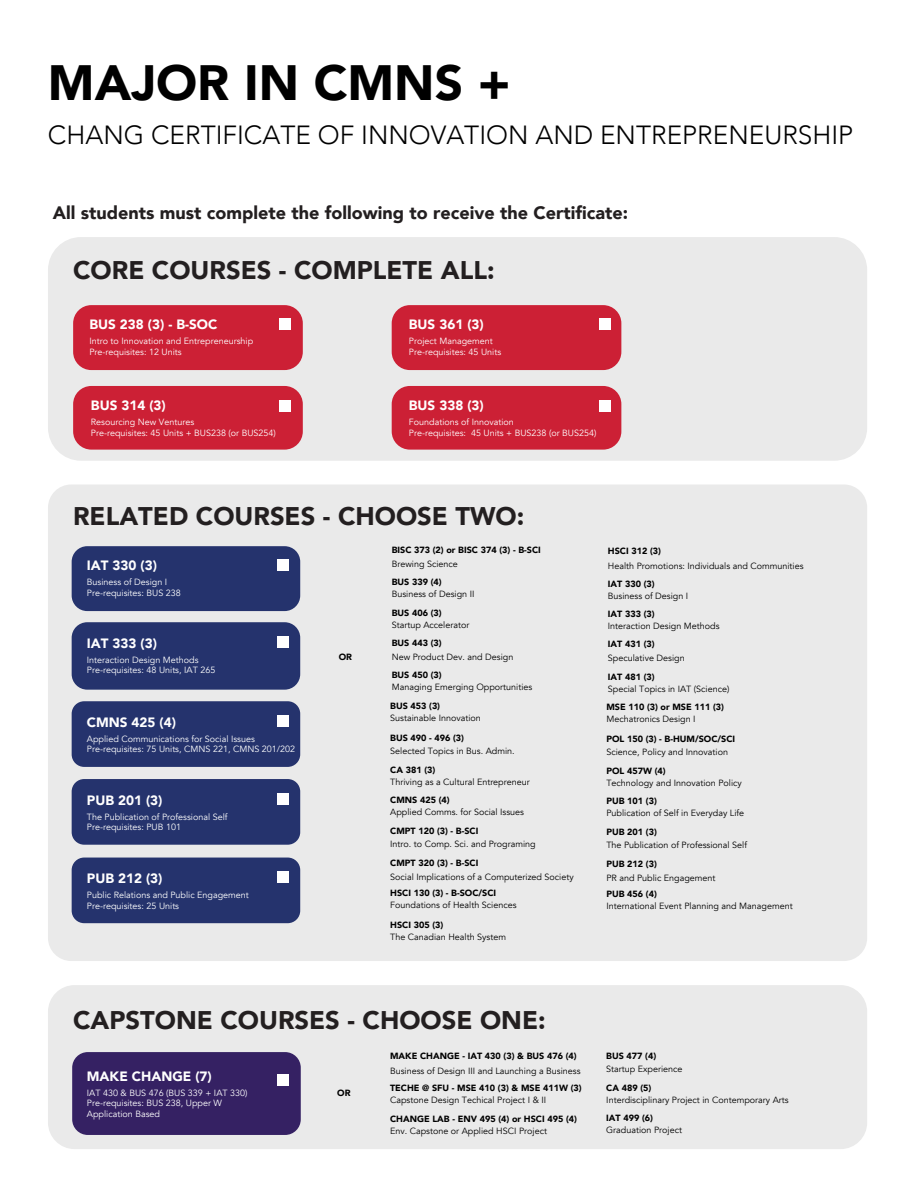
<style>
.page{position:relative;width:918px;height:1188px;background:#fff}
.page>*{position:absolute;margin:0;border:0;box-sizing:border-box;transform-origin:0 0}
.t1{font:900 49.5px "Avenir";color:#000}
.t2{font:300 26.25px "Avenir";color:#000}
.t3{font:900 25.5px "Avenir";color:#231f20}
.t4{font:900 18px "Avenir";color:#231f20}
.t5{font:900 13.5px "Avenir";color:#fff}
.t6{font:9px "Avenir";color:#000}
.t7{font:9px/10.5px "Avenir";color:#fff}
.t8{font:900 9px "Avenir";color:#000}
</style>
<div class="page">
<div style="left:48px;top:985px;width:819px;height:164px;background:#eaeaea;border-radius:27px"></div>
<div style="left:48px;top:485px;width:819px;height:476px;background:#eaeaea;border-radius:23px"></div>
<div style="left:48px;top:237px;width:819px;height:224px;background:#eaeaea;border-radius:33px"></div>
<div style="left:73px;top:305px;width:230px;height:65px;background:#cc2035;border-radius:18px"></div>
<div style="left:392px;top:305px;width:229px;height:65px;background:#cc2035;border-radius:18px"></div>
<div style="left:73px;top:386px;width:230px;height:64px;background:#cc2035;border-radius:18px"></div>
<div style="left:392px;top:386px;width:229px;height:64px;background:#cc2035;border-radius:18px"></div>
<div style="left:72px;top:701px;width:228px;height:66px;background:#25336d;border-radius:13px"></div>
<div style="left:72px;top:622px;width:228px;height:68px;background:#25336d;border-radius:16px"></div>
<div style="left:72px;top:546px;width:228px;height:65px;background:#25336d;border-radius:16px"></div>
<div style="left:72px;top:1052px;width:229px;height:83px;background:#352163;border-radius:16px"></div>
<div style="left:279px;top:318px;width:12px;height:11px;background:#fff"></div>
<div style="left:279px;top:400px;width:12px;height:12px;background:#fff"></div>
<div style="left:599px;top:318px;width:11px;height:11px;background:#fff"></div>
<div style="left:599px;top:400px;width:11px;height:12px;background:#fff"></div>
<div style="left:277px;top:559px;width:11px;height:11px;background:#fff"></div>
<div style="left:277px;top:636px;width:11px;height:12px;background:#fff"></div>
<div style="left:277px;top:715px;width:11px;height:12px;background:#fff"></div>
<div style="left:277px;top:1074px;width:11px;height:11px;background:#fff"></div>
<div style="left:72px;top:779px;width:228px;height:66px;background:#25336d;border-radius:13px"></div>
<div style="left:277px;top:793px;width:11px;height:12px;background:#fff"></div>
<div style="left:72px;top:858px;width:228px;height:65px;background:#25336d;border-radius:13px"></div>
<div style="left:277px;top:872px;width:11px;height:11px;background:#fff"></div>
<h1 class="t1" style="left:48px;top:41px;width:464px">MAJOR IN CMNS +</h1>
<h2 class="t2" style="left:48px;top:119px;width:807px">CHANG CERTIFICATE OF INNOVATION AND ENTREPRENEURSHIP</h2>
<h3 class="t4" style="left:53px;top:197px;width:577px">All students must complete the following to receive the Certificate:</h3>
<h3 class="t3" style="left:73px;top:249px;width:423px">CORE COURSES - COMPLETE ALL:</h3>
<h3 class="t5" style="left:89px;top:313px;width:129px">BUS 238 (3) - B-SOC</h3>
<p class="t7" style="left:89px;top:336px;width:165px">Intro to Innovation and Entrepreneurship<br>Pre-requisites: 12 Units</p>
<h3 class="t5" style="left:91px;top:394px;width:76px">BUS 314 (3)</h3>
<p class="t7" style="left:91px;top:417px;width:187px">Resourcing New Ventures<br>Pre-requisites: 45 Units + BUS238 (or BUS254)</p>
<h3 class="t5" style="left:409px;top:313px;width:76px">BUS 361 (3)</h3>
<p class="t7" style="left:409px;top:336px;width:94px">Project Management<br>Pre-requisites: 45 Units</p>
<h3 class="t5" style="left:409px;top:394px;width:76px">BUS 338 (3)</h3>
<p class="t7" style="left:409px;top:417px;width:189px">Foundations of Innovation<br>Pre-requisites: 45 Units + BUS238 (or BUS254)</p>
<h3 class="t3" style="left:73px;top:494px;width:453px">RELATED COURSES - CHOOSE TWO:</h3>
<h3 class="t5" style="left:87px;top:554px;width:72px">IAT 330 (3)</h3>
<p class="t7" style="left:87px;top:577px;width:95px">Business of Design I<br>Pre-requisites: BUS 238</p>
<h3 class="t5" style="left:87px;top:631px;width:72px">IAT 333 (3)</h3>
<p class="t7" style="left:87px;top:654px;width:130px">Interaction Design Methods<br>Pre-requisites: 48 Units, IAT 265</p>
<h3 class="t5" style="left:87px;top:710px;width:91px">CMNS 425 (4)</h3>
<p class="t7" style="left:87px;top:734px;width:210px">Applied Communications for Social Issues<br>Pre-requisites: 75 Units, CMNS 221, CMNS 201/202</p>
<h3 class="t5" style="left:87px;top:788px;width:77px">PUB 201 (3)</h3>
<p class="t7" style="left:87px;top:811px;width:142px">The Publication of Professional Self<br>Pre-requisites: PUB 101</p>
<h3 class="t5" style="left:87px;top:867px;width:77px">PUB 212 (3)</h3>
<p class="t7" style="left:87px;top:890px;width:164px">Public Relations and Public Engagement<br>Pre-requisites: 25 Units</p>
<p class="t8" style="left:339px;top:649px;width:15px">OR</p>
<p class="t8" style="left:392px;top:542px;width:151px">BISC 373 (2) or BISC 374 (3) - B-SCI</p>
<p class="t6" style="left:392px;top:558px;width:68px">Brewing Science</p>
<p class="t8" style="left:392px;top:575px;width:51px">BUS 339 (4)</p>
<p class="t6" style="left:392px;top:589px;width:84px">Business of Design II</p>
<p class="t8" style="left:392px;top:605px;width:51px">BUS 406 (3)</p>
<p class="t6" style="left:392px;top:619px;width:79px">Startup Accelerator</p>
<p class="t8" style="left:392px;top:635px;width:51px">BUS 443 (3)</p>
<p class="t6" style="left:392px;top:651px;width:123px">New Product Dev. and Design</p>
<p class="t8" style="left:392px;top:668px;width:51px">BUS 450 (3)</p>
<p class="t6" style="left:392px;top:682px;width:142px">Managing Emerging Opportunities</p>
<p class="t8" style="left:390px;top:698px;width:51px">BUS 453 (3)</p>
<p class="t6" style="left:390px;top:712px;width:92px">Sustainable Innovation</p>
<p class="t8" style="left:390px;top:730px;width:75px">BUS 490 - 496 (3)</p>
<p class="t6" style="left:390px;top:746px;width:126px">Selected Topics in Bus. Admin.</p>
<p class="t8" style="left:390px;top:762px;width:47px">CA 381 (3)</p>
<p class="t6" style="left:390px;top:777px;width:141px">Thriving as a Cultural Entrepreneur</p>
<p class="t8" style="left:390px;top:792px;width:61px">CMNS 425 (4)</p>
<p class="t6" style="left:390px;top:807px;width:135px">Applied Comms. for Social Issues</p>
<p class="t8" style="left:390px;top:823px;width:90px">CMPT 120 (3) - B-SCI</p>
<p class="t6" style="left:390px;top:839px;width:147px">Intro. to Comp. Sci. and Programing</p>
<p class="t8" style="left:390px;top:855px;width:90px">CMPT 320 (3) - B-SCI</p>
<p class="t6" style="left:390px;top:871px;width:185px">Social Implications of a Computerized Society</p>
<p class="t8" style="left:390px;top:885px;width:108px">HSCI 130 (3) - B-SOC/SCI</p>
<p class="t6" style="left:390px;top:900px;width:128px">Foundations of Health Sciences</p>
<p class="t8" style="left:390px;top:917px;width:55px">HSCI 305 (3)</p>
<p class="t6" style="left:390px;top:931px;width:117px">The Canadian Health System</p>
<p class="t8" style="left:608px;top:543px;width:55px">HSCI 312 (3)</p>
<p class="t6" style="left:608px;top:561px;width:197px">Health Promotions: Individuals and Communities</p>
<p class="t8" style="left:608px;top:576px;width:48px">IAT 330 (3)</p>
<p class="t6" style="left:608px;top:590px;width:82px">Business of Design I</p>
<p class="t8" style="left:608px;top:606px;width:48px">IAT 333 (3)</p>
<p class="t6" style="left:608px;top:620px;width:113px">Interaction Design Methods</p>
<p class="t8" style="left:608px;top:637px;width:48px">IAT 431 (3)</p>
<p class="t6" style="left:608px;top:652px;width:78px">Speculative Design</p>
<p class="t8" style="left:608px;top:669px;width:48px">IAT 481 (3)</p>
<p class="t6" style="left:608px;top:683px;width:123px">Special Topics in IAT (Science)</p>
<p class="t8" style="left:606px;top:699px;width:119px">MSE 110 (3) or MSE 111 (3)</p>
<p class="t6" style="left:606px;top:713px;width:91px">Mechatronics Design I</p>
<p class="t8" style="left:606px;top:731px;width:130px">POL 150 (3) - B-HUM/SOC/SCI</p>
<p class="t6" style="left:606px;top:747px;width:123px">Science, Policy and Innovation</p>
<p class="t8" style="left:606px;top:763px;width:61px">POL 457W (4)</p>
<p class="t6" style="left:606px;top:778px;width:137px">Technology and Innovation Policy</p>
<p class="t8" style="left:606px;top:793px;width:52px">PUB 101 (3)</p>
<p class="t6" style="left:606px;top:808px;width:139px">Publication of Self in Everyday Life</p>
<p class="t8" style="left:606px;top:824px;width:52px">PUB 201 (3)</p>
<p class="t6" style="left:606px;top:840px;width:142px">The Publication of Professional Self</p>
<p class="t8" style="left:606px;top:856px;width:52px">PUB 212 (3)</p>
<p class="t6" style="left:606px;top:872px;width:111px">PR and Public Engagement</p>
<p class="t8" style="left:606px;top:887px;width:52px">PUB 456 (4)</p>
<p class="t6" style="left:606px;top:901px;width:188px">International Event Planning and Management</p>
<h3 class="t3" style="left:73px;top:999px;width:474px">CAPSTONE COURSES - CHOOSE ONE:</h3>
<h3 class="t5" style="left:87px;top:1065px;width:126px">MAKE CHANGE (7)</h3>
<p class="t7" style="left:87px;top:1088px;width:162px">IAT 430 &amp; BUS 476 (BUS 339 + IAT 330)<br>Pre-requisites: BUS 238, Upper W<br>Application Based</p>
<p class="t8" style="left:337px;top:1086px;width:15px">OR</p>
<p class="t8" style="left:390px;top:1048px;width:188px">MAKE CHANGE - IAT 430 (3) &amp; BUS 476 (4)</p>
<p class="t6" style="left:390px;top:1066px;width:192px">Business of Design III and Launching a Business</p>
<p class="t8" style="left:390px;top:1080px;width:193px">TECHE @ SFU - MSE 410 (3) &amp; MSE 411W (3)</p>
<p class="t6" style="left:390px;top:1095px;width:158px">Capstone Design Techical Project I &amp; II</p>
<p class="t8" style="left:390px;top:1111px;width:188px">CHANGE LAB - ENV 495 (4) or HSCI 495 (4)</p>
<p class="t6" style="left:390px;top:1125px;width:158px">Env. Capstone or Applied HSCI Project</p>
<p class="t8" style="left:606px;top:1048px;width:51px">BUS 477 (4)</p>
<p class="t6" style="left:606px;top:1064px;width:78px">Startup Experience</p>
<p class="t8" style="left:606px;top:1080px;width:47px">CA 489 (5)</p>
<p class="t6" style="left:606px;top:1094px;width:184px">Interdisciplinary Project in Contemporary Arts</p>
<p class="t8" style="left:606px;top:1110px;width:48px">IAT 499 (6)</p>
<p class="t6" style="left:606px;top:1125px;width:77px">Graduation Project</p>
</div>
